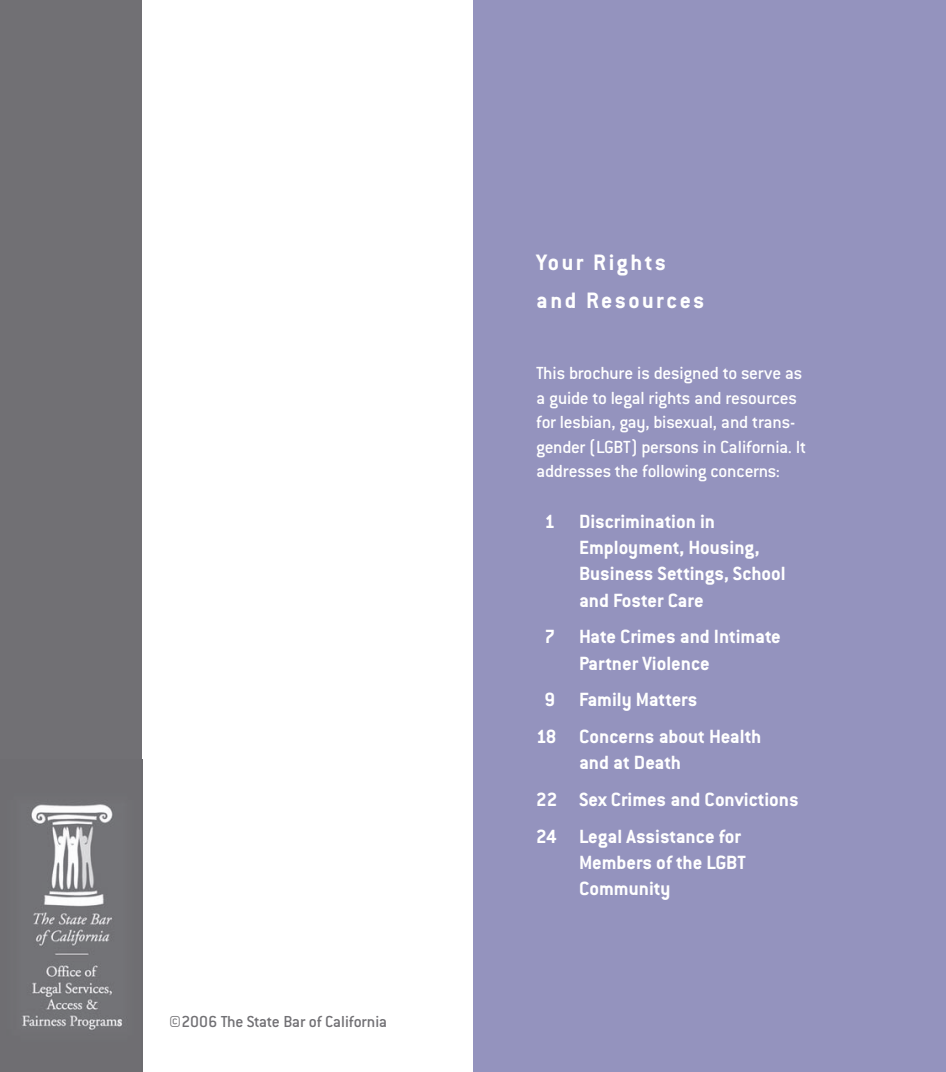
<style>
.page{position:relative;width:946px;height:1072px;background:#fff}
.page>*{position:absolute;margin:0;border:0;box-sizing:border-box;transform-origin:0 0}
.t1{font:700 24.5px/38.5px "Conduit ITC";letter-spacing:.1em;color:#fff}
.t2{font:700 21px/26.2px "Conduit ITC";color:#fff}
.t3{font:500 19.25px/24.5px "Conduit ITC";letter-spacing:-.01em;color:#fff}
.t4{font:500 17.5px "Conduit ITC";letter-spacing:-.01em;color:#717074}
</style>
<div class="page">
<div style="left:0;top:1px;width:142px;height:774px;background:#717074"></div>
<img style="left:0;top:775px;width:142px;height:297px">
<div style="left:473px;top:1px;width:472px;height:1071px;background:#9493be"></div>
<p class="t4" style="left:169px;top:1011px;width:219px">©2006 The State Bar of California</p>
<p class="t1" style="left:536px;top:242px;width:170px">Your Rights and Resources</p>
<p class="t3" style="left:536px;top:360px;width:272px">This brochure is designed to serve as a guide to legal rights and resources for lesb an, gay, b sexual, and trans&shy;gender (LGBT) persons in Californ a. It addresses the following concerns:</p>
<p class="t2" style="left:579px;top:507px;width:208px">Discrimination in<br>Employment, Housing,<br>Business Settings, School and Foster Care</p>
<p class="t2" style="left:579px;top:623px;width:203px">Hate Crimes and Int mate<br>Partner Violence</p>
<p class="t2" style="left:536px;top:681px;width:226px;line-height:36.8px;text-indent:43px">Family Matters<br>18 Concerns about Health</p>
<p class="t2" style="left:579px;top:749px;width:103px">and at Death</p>
<p class="t3" style="left:589px;top:409px;width:6px">i</p>
<p class="t3" style="left:662px;top:409px;width:6px">i</p>
<p class="t3" style="left:775px;top:434px;width:6px">i</p>
<p class="t2" style="left:544px;top:507px;width:12px">1</p>
<p class="t2" style="left:544px;top:623px;width:12px">7</p>
<p class="t2" style="left:735px;top:623px;width:6px">i</p>
<p class="t2" style="left:544px;top:686px;width:12px">9</p>
<p class="t2" style="left:536px;top:786px;width:23px">22</p>
<p class="t2" style="left:579px;top:786px;width:221px">Sex Crimes and Convictions</p>
<p class="t2" style="left:579px;top:822px;width:168px;text-indent:-43px">24 Legal Assistance for<br>Members of the LGBT<br>Community</p>
</div>
